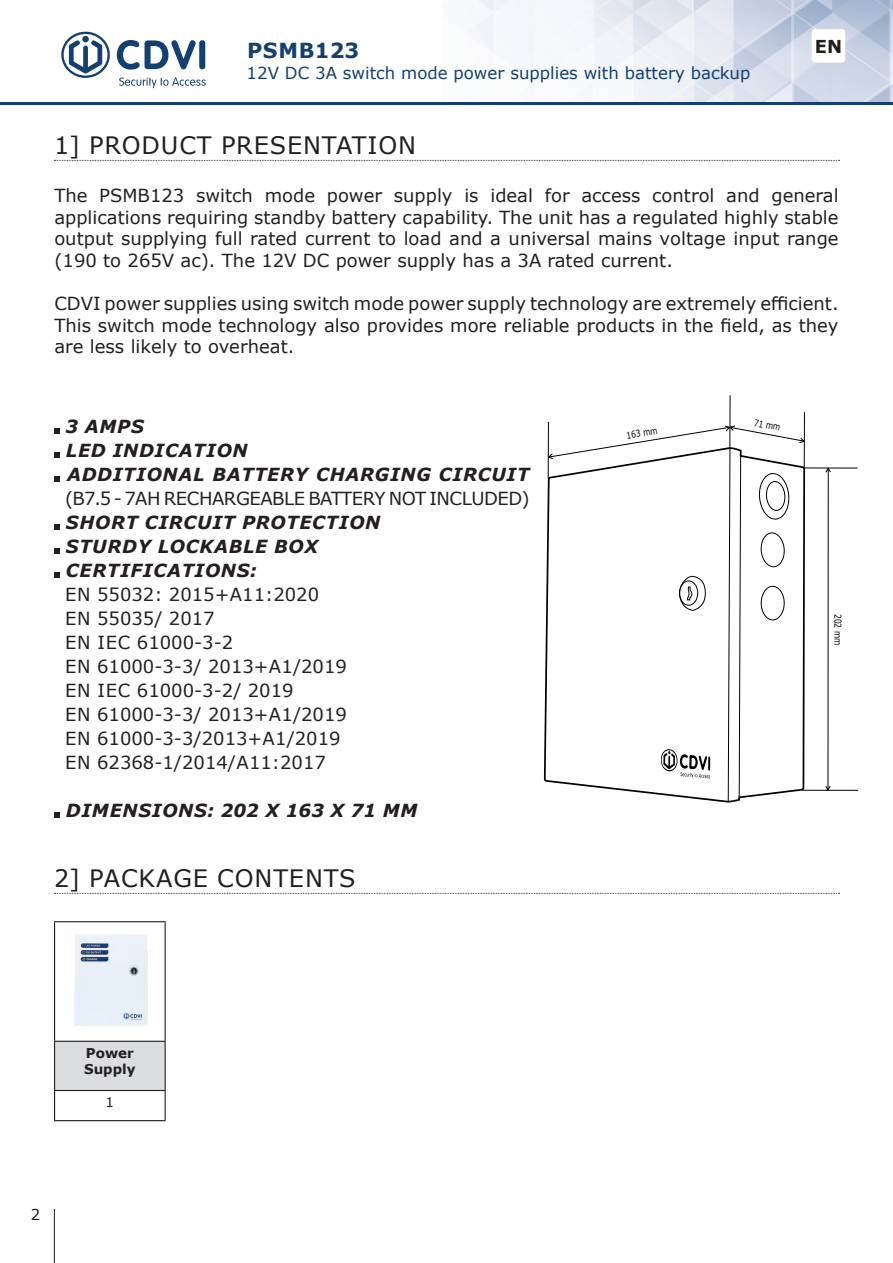
<style>
.page{position:relative;width:893px;height:1263px;background:#fff}
.page>*{position:absolute;margin:0;border:0;box-sizing:border-box;transform-origin:0 0}
.t1{font:24px "Verdana";letter-spacing:.035em;color:#231f20}
.t2{font:700 20.7px "Verdana";letter-spacing:.025em;color:#133f71}
.t3{font:18px/24px "Verdana";color:#231f20;text-align:justify}
.t4{font:italic 700 18px/24px "Verdana";letter-spacing:.035em;color:#231f20}
.t5{font:18px "Verdana";letter-spacing:-.025em;color:#231f20}
.t6{font:700 17.85px "Verdana";color:#231f20}
.t7{font:16.65px "Verdana";color:#133f71}
.t8{font:15px "Verdana";color:#231f20}
.t9{font:700 13.5px/16.2px "Verdana";color:#231f20}
.t10{font:13.5px "Verdana";color:#231f20}
.t11{font:9.45px "Verdana";color:#000001;scale:.78 1}
</style>
<div class="page">
<img style="left:466px;top:0;width:427px;height:102px">
<svg style="left:61px;top:32px;width:49px;height:46px"></svg>
<svg style="left:119px;top:77px;width:87px;height:11px"></svg>
<svg style="left:117px;top:40px;width:79px;height:30px"></svg>
<div style="left:199px;top:40px;width:6px;height:29px;background:#133f71;border-radius:3px"></div>
<hr style="left:0;top:102px;width:893px;height:3px;background:#133f71">
<div style="left:812px;top:29px;width:33px;height:34px;background:#fff;border-radius:3px"></div>
<hr style="left:54px;top:1209px;width:1px;height:54px;background:#231f20">
<svg style="left:54px;top:160px;width:786px;height:1px"></svg>
<svg style="left:54px;top:893px;width:786px;height:1px"></svg>
<div style="left:55px;top:1041px;width:110px;height:49px;background:#dcdddf"></div>
<hr style="left:54px;top:921px;width:112px;height:1px;background:#231f20">
<hr style="left:54px;top:922px;width:1px;height:119px;background:#231f20">
<hr style="left:165px;top:922px;width:1px;height:119px;background:#231f20">
<hr style="left:54px;top:1041px;width:112px;height:1px;background:#231f20">
<hr style="left:54px;top:1042px;width:1px;height:48px;background:#231f20">
<hr style="left:165px;top:1042px;width:1px;height:48px;background:#231f20">
<hr style="left:54px;top:1090px;width:112px;height:1px;background:#231f20">
<svg style="left:54px;top:1091px;width:1px;height:29px"></svg>
<svg style="left:165px;top:1091px;width:1px;height:29px"></svg>
<hr style="left:54px;top:1120px;width:112px;height:1px;background:#231f20">
<svg style="left:54px;top:428px;width:5px;height:5px"></svg>
<svg style="left:54px;top:452px;width:5px;height:5px"></svg>
<svg style="left:54px;top:476px;width:5px;height:5px"></svg>
<svg style="left:54px;top:524px;width:5px;height:5px"></svg>
<svg style="left:54px;top:548px;width:5px;height:5px"></svg>
<svg style="left:54px;top:572px;width:5px;height:5px"></svg>
<svg style="left:54px;top:812px;width:5px;height:5px"></svg>
<svg style="left:543px;top:446px;width:189px;height:357px"></svg>
<hr style="left:730px;top:395px;width:1px;height:53px;background:#000001">
<svg style="left:548px;top:412px;width:310px;height:390px"></svg>
<img style="left:55px;top:931px;width:111px;height:97px">
<p class="t2" style="left:247px;top:36px;width:114px">PSMB123</p>
<p class="t7" style="left:247px;top:61px;width:505px">12V DC 3A switch mode power supplies with battery backup</p>
<h1 class="t1" style="left:54px;top:128px;width:364px">1] PRODUCT PRESENTATION</h1>
<p class="t6" style="left:815px;top:34px;width:29px">EN</p>
<p class="t3" style="left:54px;top:184px;width:786px;line-height:21.6px">The PSMB123 switch mode power supply is ideal for access control and general applications requiring standby battery capability. The unit has a regulated highly stable output supplying full rated current to load and a universal mains voltage input range (190 to 265V ac). The 12V DC power supply has a 3A rated current.</p>
<p class="t3" style="left:54px;top:292px;width:786px;line-height:21.6px">CDVI power supplies using switch mode power supply technology are extremely efficient.<br>This switch mode technology also provides more reliable products in the field, as they are less likely to overheat.</p>
<p class="t4" style="left:66px;top:414px;width:465px">3 AMPS<br>LED INDICATION<br>ADDITIONAL BATTERY CHARGING CIRCUIT</p>
<p class="t5" style="left:65px;top:486px;width:466px">(B7.5 - 7AH RECHARGEABLE BATTERY NOT INCLUDED)</p>
<p class="t4" style="left:66px;top:510px;width:316px">SHORT CIRCUIT PROTECTION<br>STURDY LOCKABLE BOX<br>CERTIFICATIONS:</p>
<p class="t3" style="left:65px;top:582px;width:283px;text-align:left">EN 55032: 2015+A11:2020<br>EN 55035/ 2017<br>EN IEC 61000-3-2<br>EN 61000-3-3/ 2013+A1/2019<br>EN IEC 61000-3-2/ 2019<br>EN 61000-3-3/ 2013+A1/2019<br>EN 61000-3-3/2013+A1/2019<br>EN 62368-1/2014/A11:2017</p>
<p class="t4" style="left:66px;top:798px;width:353px">DIMENSIONS: 202 X 163 X 71 MM</p>
<h1 class="t1" style="left:54px;top:861px;width:303px">2] PACKAGE CONTENTS</h1>
<p class="t11" style="left:625px;top:429px;width:42px;rotate:-10deg">163 mm</p>
<p class="t11" style="left:755px;top:416px;width:36px;rotate:11deg">71 mm</p>
<p class="t11" style="left:844px;top:614px;width:42px;rotate:90deg">202 mm</p>
<p class="t8" style="left:31px;top:1205px;width:11px">2</p>
<p class="t9" style="left:84px;top:1044px;width:53px">Power<br>Supply</p>
<p class="t10" style="left:106px;top:1092px;width:10px">1</p>
</div>
